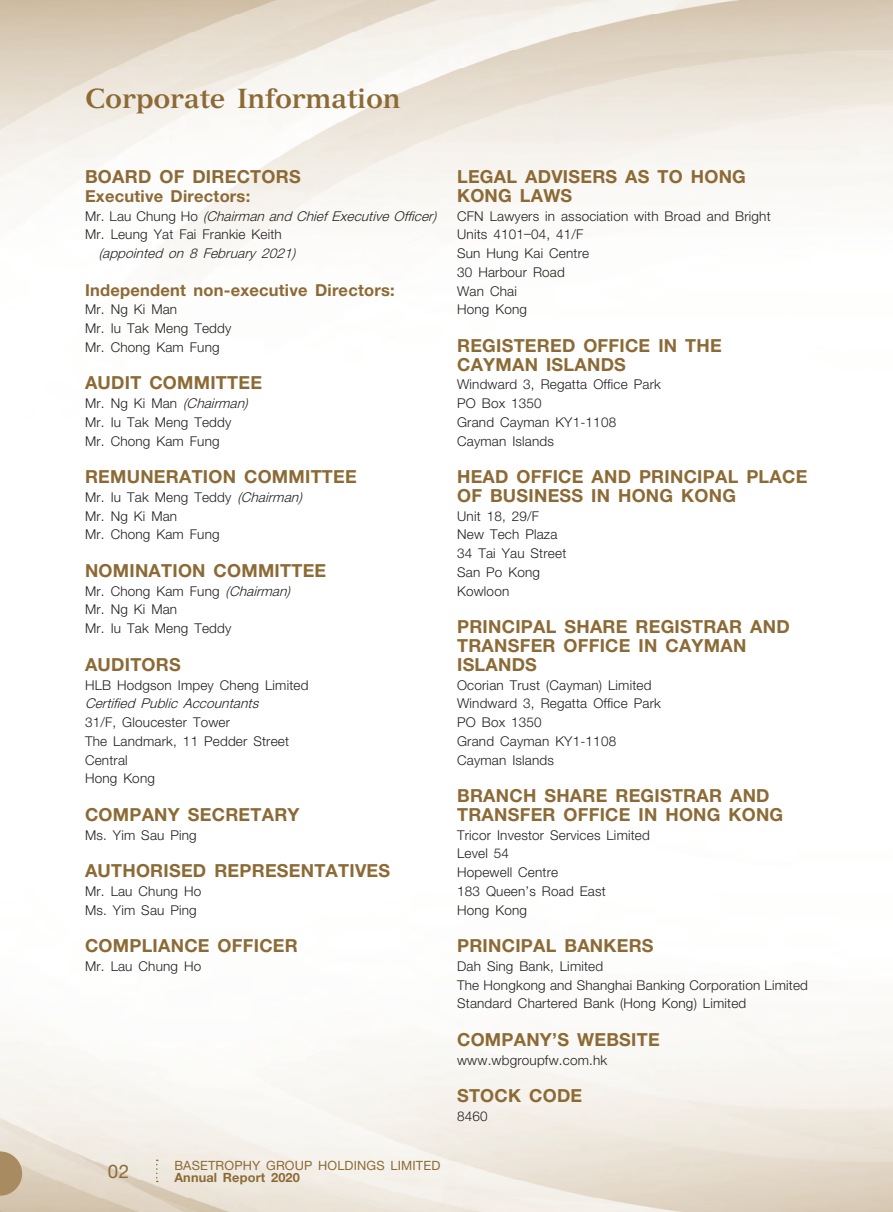
<style>
.page{position:relative;width:893px;height:1212px;background:#fff}
.page>*{position:absolute;margin:0;border:0;box-sizing:border-box;transform-origin:0 0}
.t1{font:700 27px "Versailles LT Std";letter-spacing:-.01em;color:#8c6a35}
.t2{font:18.75px "Helvetica Neue LT Std";color:#8c6a35}
._03_H1{font:700 18px/18.8px "Helvetica Neue LT Std";letter-spacing:.015em;color:#8c6a35}
._04___H2{font:700 16.5px "Helvetica Neue LT Std";letter-spacing:.015em;color:#8c6a35}
._01_Body_Text{font:300 13.5px/18.8px "Helvetica Neue LT Std";letter-spacing:.015em;color:#231f20}
._01_Body_Text-2{font:italic 300 13.5px "Helvetica Neue LT Std";color:#231f20}
.t3{font:12.75px "Helvetica Neue LT Std";letter-spacing:.015em;color:#8c6a35}
.t4{font:700 12.75px "Helvetica Neue LT Std";letter-spacing:.015em;color:#8c6a35}
.s1{font-style:normal}
.s2{font-style:italic}
</style>
<div class="page">
<svg style="left:0;top:1151px;width:22px;height:45px"></svg>
<svg style="left:156px;top:1159px;width:2px;height:23px"></svg>
<h1 class="t1" style="left:85px;top:82px;width:317px">Corporate Information</h1>
<p class="_03_H1" style="left:85px;top:167px;width:217px">BOARD OF DIRECTORS</p>
<p class="_04___H2" style="left:85px;top:186px;width:167px">Executive Directors:</p>
<p class="_01_Body_Text-2" style="left:85px;top:208px;width:353px"><span class="s1">M r . L a u C h u n g H o</span> (Chairmanand ChiefExecutiveOfficer)</p>
<p class="_01_Body_Text" style="left:99px;top:225px;width:199px;text-indent:-14px">Mr. Leung Yat Fai Frankie Keith <span class="s2">(appointed on 8 February 2021)</span></p>
<p class="_04___H2" style="left:85px;top:280px;width:311px">Independent non-executive Directors:</p>
<p class="_01_Body_Text" style="left:85px;top:300px;width:94px">Mr. Ng Ki Man</p>
<p class="_01_Body_Text" style="left:85px;top:319px;width:148px">Mr. Iu Tak Meng Teddy</p>
<p class="_01_Body_Text" style="left:85px;top:337px;width:136px">Mr. Chong Kam Fung</p>
<p class="_03_H1" style="left:85px;top:373px;width:178px">AUDIT COMMITTEE</p>
<p class="_01_Body_Text" style="left:85px;top:394px;width:165px">M r . N g K i M a n <span class="s2">(Chairman)</span></p>
<p class="_01_Body_Text" style="left:85px;top:412px;width:148px">Mr. Iu Tak Meng Teddy</p>
<p class="_01_Body_Text" style="left:85px;top:431px;width:136px">Mr. Chong Kam Fung</p>
<p class="_03_H1" style="left:85px;top:467px;width:273px">REMUNERATION COMMITTEE</p>
<p class="_01_Body_Text" style="left:85px;top:487px;width:219px">Mr. Iu Tak Meng Teddy <span class="s2">(Chairman)</span></p>
<p class="_01_Body_Text" style="left:85px;top:506px;width:94px">Mr. Ng Ki Man</p>
<p class="_01_Body_Text" style="left:85px;top:525px;width:136px">Mr. Chong Kam Fung</p>
<p class="_03_H1" style="left:85px;top:561px;width:243px">NOMINATION COMMITTEE</p>
<p class="_01_Body_Text" style="left:85px;top:581px;width:207px">Mr. Chong Kam Fung <span class="s2">(Chairman)</span></p>
<p class="_01_Body_Text" style="left:85px;top:600px;width:94px">Mr. Ng Ki Man</p>
<p class="_01_Body_Text" style="left:85px;top:619px;width:148px">Mr. Iu Tak Meng Teddy</p>
<p class="_03_H1" style="left:85px;top:654px;width:97px">AUDITORS</p>
<p class="_01_Body_Text" style="left:85px;top:675px;width:225px">HLB Hodgson Impey Cheng Limited</p>
<p class="_01_Body_Text-2" style="left:85px;top:695px;width:179px">Certified Public Accountants</p>
<p class="_01_Body_Text" style="left:85px;top:712px;width:147px">31/F, Gloucester Tower</p>
<p class="_01_Body_Text" style="left:85px;top:731px;width:206px">The Landmark, 11 Pedder Street</p>
<p class="_01_Body_Text" style="left:85px;top:750px;width:44px">Central</p>
<p class="_01_Body_Text" style="left:85px;top:769px;width:71px">Hong Kong</p>
<p class="_03_H1" style="left:85px;top:804px;width:216px">COMPANY SECRETARY</p>
<p class="_01_Body_Text" style="left:85px;top:825px;width:113px">Ms. Yim Sau Ping</p>
<p class="_03_H1" style="left:85px;top:861px;width:307px">AUTHORISED REPRESENTATIVES</p>
<p class="_01_Body_Text" style="left:85px;top:881px;width:118px">Mr. Lau Chung Ho</p>
<p class="_01_Body_Text" style="left:85px;top:900px;width:113px">Ms. Yim Sau Ping</p>
<p class="_03_H1" style="left:85px;top:936px;width:214px">COMPLIANCE OFFICER</p>
<p class="_01_Body_Text" style="left:85px;top:956px;width:118px">Mr. Lau Chung Ho</p>
<h2 class="t2" style="left:108px;top:1160px;width:23px">02</h2>
<p class="t3" style="left:174px;top:1157px;width:268px">BASETROPHY GROUP HOLDINGS LIMITED</p>
<p class="t4" style="left:174px;top:1170px;width:127px">Annual Report 2020</p>
<p class="_03_H1" style="left:457px;top:167px;width:290px">LEGAL ADVISERS AS TO HONG<br>KONG LAWS</p>
<p class="_01_Body_Text" style="left:457px;top:206px;width:315px">CFN Lawyers in association with Broad and Bright</p>
<p class="_01_Body_Text" style="left:457px;top:225px;width:128px">Units 4101–04, 41/F</p>
<p class="_01_Body_Text" style="left:457px;top:244px;width:134px">Sun Hung Kai Centre</p>
<p class="_01_Body_Text" style="left:457px;top:262px;width:109px">30 Harbour Road</p>
<p class="_01_Body_Text" style="left:457px;top:281px;width:61px">Wan Chai</p>
<p class="_01_Body_Text" style="left:457px;top:300px;width:71px">Hong Kong</p>
<p class="_03_H1" style="left:457px;top:336px;width:266px">REGISTERED OFFICE IN THE<br>CAYMAN ISLANDS</p>
<p class="_01_Body_Text" style="left:457px;top:375px;width:205px">Windward 3, Regatta Office Park</p>
<p class="_01_Body_Text" style="left:457px;top:394px;width:86px">PO Box 1350</p>
<p class="_01_Body_Text" style="left:457px;top:412px;width:161px">Grand Cayman KY1-1108</p>
<p class="_01_Body_Text" style="left:457px;top:431px;width:98px">Cayman Islands</p>
<p class="_03_H1" style="left:457px;top:467px;width:352px">HEAD OFFICE AND PRINCIPAL PLACE<br>OF BUSINESS IN HONG KONG</p>
<p class="_01_Body_Text" style="left:457px;top:506px;width:84px">Unit 18, 29/F</p>
<p class="_01_Body_Text" style="left:457px;top:525px;width:102px">New Tech Plaza</p>
<p class="_01_Body_Text" style="left:457px;top:544px;width:111px">34 Tai Yau Street</p>
<p class="_01_Body_Text" style="left:457px;top:562px;width:84px">San Po Kong</p>
<p class="_01_Body_Text" style="left:457px;top:581px;width:54px">Kowloon</p>
<p class="_03_H1" style="left:457px;top:617px;width:334px">PRINCIPAL SHARE REGISTRAR AND<br>TRANSFER OFFICE IN CAYMAN<br>ISLANDS</p>
<p class="_01_Body_Text" style="left:457px;top:675px;width:196px">Ocorian Trust (Cayman) Limited</p>
<p class="_01_Body_Text" style="left:457px;top:694px;width:205px">Windward 3, Regatta Office Park</p>
<p class="_01_Body_Text" style="left:457px;top:712px;width:86px">PO Box 1350</p>
<p class="_01_Body_Text" style="left:457px;top:731px;width:161px">Grand Cayman KY1-1108</p>
<p class="_01_Body_Text" style="left:457px;top:750px;width:98px">Cayman Islands</p>
<p class="_03_H1" style="left:457px;top:786px;width:328px">BRANCH SHARE REGISTRAR AND<br>TRANSFER OFFICE IN HONG KONG</p>
<p class="_01_Body_Text" style="left:457px;top:825px;width:194px">Tricor Investor Services Limited</p>
<p class="_01_Body_Text" style="left:457px;top:844px;width:53px">Level 54</p>
<p class="_01_Body_Text" style="left:457px;top:862px;width:103px">Hopewell Centre</p>
<p class="_01_Body_Text" style="left:457px;top:881px;width:150px">183 Queen’s Road East</p>
<p class="_01_Body_Text" style="left:457px;top:900px;width:71px">Hong Kong</p>
<p class="_03_H1" style="left:457px;top:936px;width:198px">PRINCIPAL BANKERS</p>
<p class="_01_Body_Text" style="left:457px;top:956px;width:148px">Dah Sing Bank, Limited</p>
<p class="_01_Body_Text" style="left:457px;top:975px;width:352px">The Hongkong and Shanghai Banking Corporation Limited</p>
<p class="_01_Body_Text" style="left:457px;top:994px;width:291px">Standard Chartered Bank (Hong Kong) Limited</p>
<p class="_03_H1" style="left:457px;top:1029px;width:204px">COMPANY’S WEBSITE</p>
<p class="_01_Body_Text" style="left:457px;top:1050px;width:152px">www.wbgroupfw.com.hk</p>
<p class="_03_H1" style="left:457px;top:1086px;width:127px">STOCK CODE</p>
<p class="_01_Body_Text" style="left:457px;top:1106px;width:32px">8460</p>
</div>
